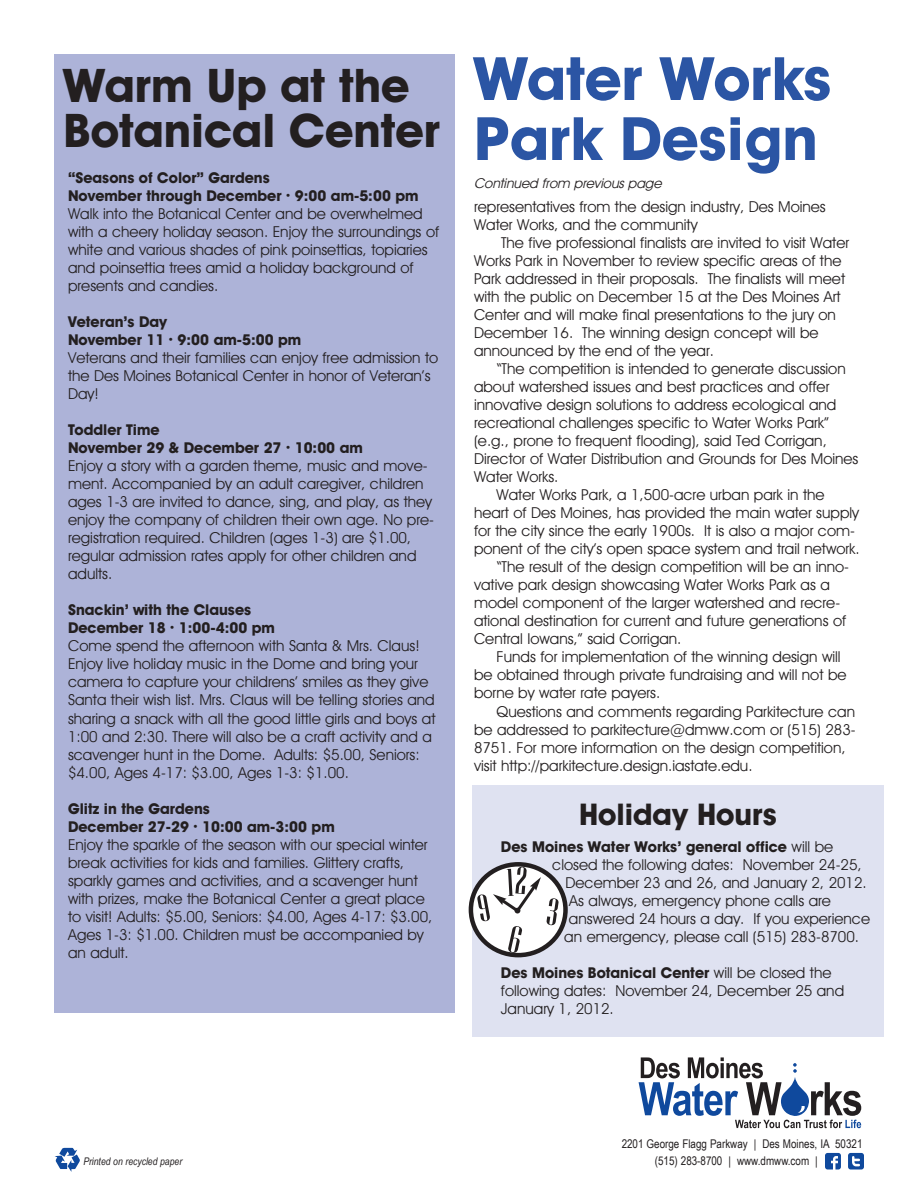
<style>
.page{position:relative;width:918px;height:1188px;background:#fff}
.page>*{position:absolute;margin:0;border:0;box-sizing:border-box;transform-origin:0 0}
.t1{font:60px/60px "Avant Guard Bold SWFTE";color:#2b55a4}
.t2{font:46.5px/45px "Avant Guard Bold SWFTE";color:#231f20}
.t3{font:30px "Avant Guard Bold SWFTE";color:#231f20}
.t4{font:15px/18px "Avant Guard Regular SWFTE";color:#231f20}
.t5{font:15px/18px "Avant Guard Bold SWFTE";color:#231f20}
.t6{font:italic 13.5px "Avant Guard Regular SWFTE";color:#231f20}
.t7{font:12px "Arial Narrow";color:#231f20}
.t8{font:italic 10.5px "Arial Narrow";color:#231f20}
.s1{font-family:"Avant Guard Regular SWFTE"}
</style>
<div class="page">
<div style="left:472px;top:785px;width:412px;height:252px;background:#dfe2f1"></div>
<svg style="left:469px;top:862px;width:99px;height:95px"></svg>
<div style="left:54px;top:54px;width:401px;height:959px;background:#adb3d8"></div>
<svg style="left:639px;top:1057px;width:222px;height:71px"></svg>
<svg style="left:848px;top:1153px;width:16px;height:17px"></svg>
<svg style="left:825px;top:1153px;width:16px;height:17px"></svg>
<svg style="left:55px;top:1148px;width:25px;height:24px"></svg>
<h2 class="t2" style="left:64px;top:64px;width:378px">Warm Up at the<br>Botanical Center</h2>
<p class="t5" style="left:68px;top:169px;width:352px">“Seasons of Color” Gardens<br>November through December · 9:00 am-5:00 pm</p>
<p class="t4" style="left:68px;top:205px;width:373px">Walk into the Botanical Center and be overwhelmed with a cheery holiday season. Enjoy the surroundings of white and various shades of pink poinsettias, topiaries and poinsettia trees amid a holiday background of presents and candies.</p>
<p class="t5" style="left:68px;top:313px;width:235px">Veteran’s Day<br>November 11 · 9:00 am-5:00 pm</p>
<p class="t4" style="left:68px;top:349px;width:372px">Veterans and their families can enjoy free admission to the Des Moines Botanical Center in honor of Veteran’s<br>Day!</p>
<p class="t5" style="left:68px;top:421px;width:296px">Toddler Time<br>November 29 &amp; December 27 · 10:00 am</p>
<p class="t4" style="left:68px;top:457px;width:368px">Enjoy a story with a garden theme, music and move&shy;ment. Accompanied by an adult caregiver, children ages 1-3 are invited to dance, sing, and play, as they enjoy the company of children their own age. No pre&shy;registration required. Children (ages 1-3) are $1.00, regular admission rates apply for other children and adults.</p>
<p class="t5" style="left:68px;top:601px;width:208px">Snackin’ with the Clauses<br>December 18 · 1:00-4:00 pm</p>
<p class="t4" style="left:68px;top:637px;width:369px">Come spend the afternoon with Santa &amp; Mrs. Claus!<br>Enjoy live holiday music in the Dome and bring your camera to capture your childrens' smiles as they give Santa their wish list. Mrs. Claus will be telling stories and sharing a snack with all the good little girls and boys at 1:00 and 2:30. There will also be a craft activity and a scavenger hunt in the Dome. Adults: $5.00, Seniors: $4.00, Ages 4-17: $3.00, Ages 1-3: $1.00.</p>
<p class="t5" style="left:68px;top:799px;width:268px">Glitz in the Gardens<br>December 27-29 · 10:00 am-3:00 pm</p>
<p class="t4" style="left:68px;top:836px;width:366px">Enjoy the sparkle of the season with our special winter break activities for kids and families. Glittery crafts, sparkly games and activities, and a scavenger hunt with prizes, make the Botanical Center a great place to visit! Adults: $5.00, Seniors: $4.00, Ages 4-17: $3.00, Ages 1-3: $1.00. Children must be accompanied by an adult.</p>
<h1 class="t1" style="left:474px;top:49px;width:359px">Water Works<br>Park Design</h1>
<p class="t6" style="left:474px;top:175px;width:189px">Continued from previous page</p>
<p class="t4" style="left:474px;top:198px;width:353px">representatives from the design industry, Des Moines<br>Water Works, and the community</p>
<p class="t4" style="left:474px;top:234px;width:377px;text-indent:27px">The five professional finalists are invited to visit Water Works Park in November to review specific areas of the Park addressed in their proposals. The finalists will meet with the public on December 15 at the Des Moines Art Center and will make final presentations to the jury on December 16. The winning design concept will be announced by the end of the year.</p>
<p class="t4" style="left:497px;top:360px;width:351px">“The competition is intended to generate discussion</p>
<p class="t4" style="left:474px;top:378px;width:357px">about watershed issues and best practices and offer</p>
<p class="t4" style="left:474px;top:396px;width:364px">innovative design solutions to address ecological and</p>
<p class="t4" style="left:474px;top:414px;width:357px">recreational challenges specific to Water Works Park”</p>
<p class="t4" style="left:474px;top:432px;width:354px">(e.g., prone to frequent flooding), said Ted Corrigan,</p>
<p class="t4" style="left:474px;top:450px;width:386px">Director of Water Distribution and Grounds for Des Moines</p>
<p class="t4" style="left:474px;top:468px;width:86px">Water Works.</p>
<p class="t4" style="left:497px;top:486px;width:330px">Water Works Park, a 1,500-acre urban park in the</p>
<p class="t4" style="left:474px;top:504px;width:387px">heart of Des Moines, has provided the main water supply</p>
<p class="t4" style="left:474px;top:522px;width:382px">for the city since the early 1900s. It is also a major com-</p>
<p class="t4" style="left:474px;top:540px;width:387px">ponent of the city’s open space system and trail network.</p>
<p class="t4" style="left:497px;top:558px;width:354px">“The result of the design competition will be an inno-</p>
<p class="t4" style="left:474px;top:576px;width:357px">vative park design showcasing Water Works Park as a</p>
<p class="t4" style="left:474px;top:594px;width:368px">model component of the larger watershed and recre-</p>
<p class="t4" style="left:474px;top:612px;width:374px">ational destination for current and future generations of</p>
<p class="t4" style="left:474px;top:630px;width:209px">Central Iowans,” said Corrigan.</p>
<p class="t4" style="left:497px;top:648px;width:346px">Funds for implementation of the winning design will</p>
<p class="t4" style="left:474px;top:666px;width:374px">be obtained through private fundraising and will not be</p>
<p class="t4" style="left:474px;top:684px;width:188px">borne by water rate payers.</p>
<p class="t4" style="left:497px;top:702px;width:360px">Questions and comments regarding Parkitecture can</p>
<p class="t4" style="left:474px;top:720px;width:383px">be addressed to parkitecture@dmww.com or (515) 283-</p>
<p class="t4" style="left:474px;top:738px;width:373px">8751. For more information on the design competition,</p>
<p class="t4" style="left:474px;top:756px;width:280px">visit http://parkitecture.design.iastate.edu.</p>
<h3 class="t3" style="left:579px;top:797px;width:199px">Holiday Hours</h3>
<p class="t5" style="left:501px;top:838px;width:334px">Des Moines Water Works’ general office <span class="s1">will be</span></p>
<p class="t4" style="left:552px;top:856px;width:311px">closed the following dates: November 24-25,</p>
<p class="t4" style="left:566px;top:874px;width:303px">December 23 and 26, and January 2, 2012.</p>
<p class="t4" style="left:569px;top:892px;width:263px">As always, emergency phone calls are</p>
<p class="t4" style="left:569px;top:910px;width:303px">answered 24 hours a day. If you experience</p>
<p class="t4" style="left:564px;top:928px;width:296px">an emergency, please call (515) 283-8700.</p>
<p class="t5" style="left:501px;top:964px;width:332px">Des Moines Botanical Center <span class="s1">will be closed the</span></p>
<p class="t4" style="left:501px;top:982px;width:345px">following dates: November 24, December 25 and<br>January 1, 2012.</p>
<p class="t7" style="left:622px;top:1137px;width:242px">2201 George Flagg Parkway | Des Moines, IA 50321</p>
<p class="t8" style="left:83px;top:1155px;width:100px">Printed on recycled paper</p>
<p class="t7" style="left:655px;top:1153px;width:164px">(515) 283-8700 | www.dmww.com |</p>
</div>
